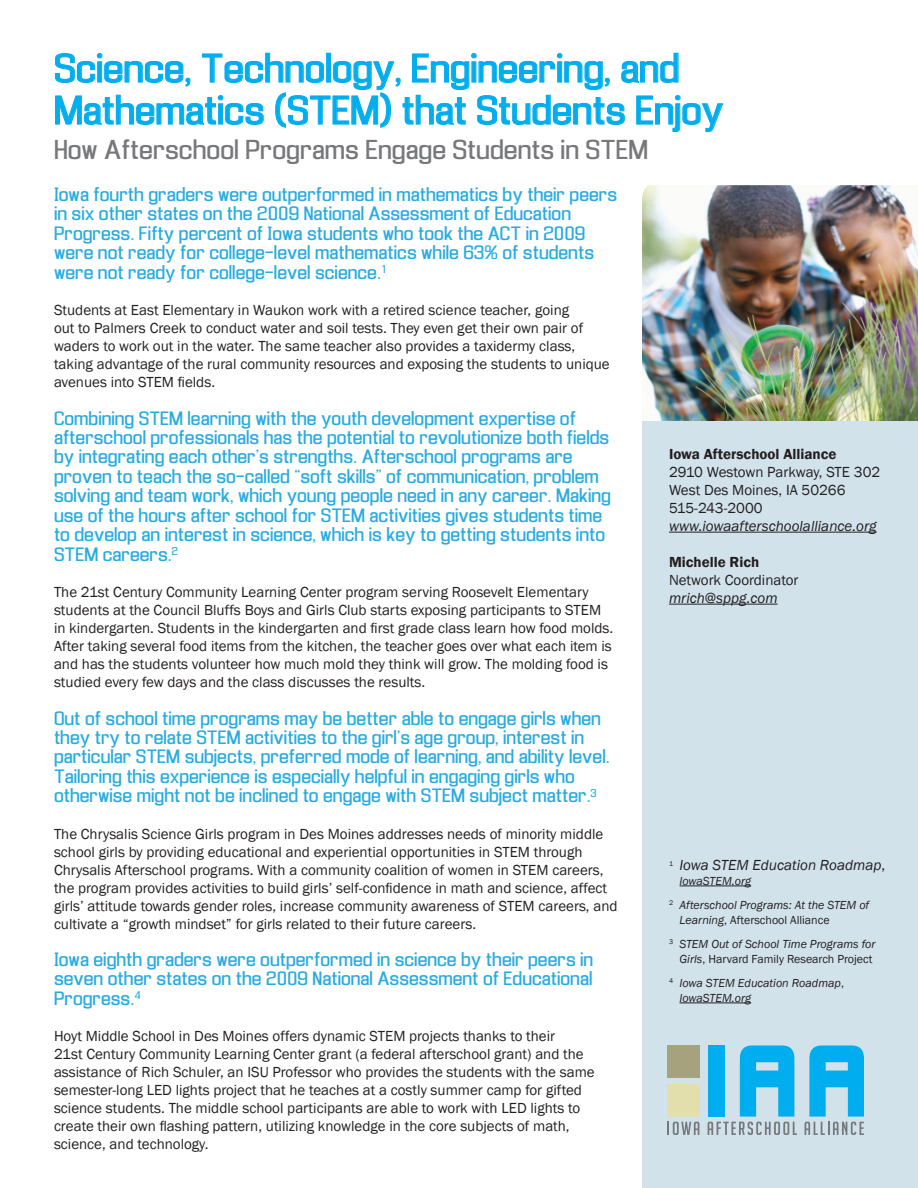
<style>
.page{position:relative;width:918px;height:1188px;background:#fff}
.page>*{position:absolute;margin:0;border:0;box-sizing:border-box;transform-origin:0 0}
.t1{font:37.5px/42px "Enigmatic";color:#00aeef}
.t2{font:25.5px "Enigmatic";color:#77787c}
.t3{font:18px/19.5px "Enigmatic";color:#27abe2}
.t4{font:15px/18px "Franklin Gothic";color:#231f20}
.t5{font:italic 15px "Franklin Gothic";color:#231f20}
.t6{font:600 15px "Franklin Gothic";color:#231f20}
.t7{font:italic 12px/24px "Franklin Gothic";color:#231f20}
.t8{font:12px/24px "Franklin Gothic";color:#231f20}
.s1{font-style:normal}
.s2{font-style:italic}
</style>
<div class="page">
<img style="left:642px;top:185px;width:276px;height:237px">
<div style="left:642px;top:422px;width:276px;height:766px;background:#d1e2eb"></div>
<hr style="left:669px;top:532px;width:208px;height:1px;background:#231f20">
<hr style="left:669px;top:604px;width:109px;height:1px;background:#231f20">
<hr style="left:680px;top:886px;width:71px;height:1px;background:#231f20">
<hr style="left:680px;top:1003px;width:71px;height:1px;background:#231f20">
<svg style="left:668px;top:1122px;width:31px;height:13px"></svg>
<svg style="left:708px;top:1045px;width:89px;height:90px"></svg>
<svg style="left:805px;top:1045px;width:59px;height:90px"></svg>
<div style="left:668px;top:1084px;width:32px;height:33px;background:#e2dfad"></div>
<div style="left:668px;top:1045px;width:32px;height:32px;background:#a5a27d"></div>
<svg style="left:55px;top:53px;width:668px;height:79px"></svg>
<h1 class="t1" style="left:54px;top:48px;width:671px">Science, Technology, Engineering, and<br>Mathematics (STEM) that Students Enjoy</h1>
<h2 class="t2" style="left:54px;top:135px;width:596px">How Afterschool Programs Engage Students in STEM</h2>
<p class="t3" style="left:54px;top:185px;width:565px">Iowa fourth graders were outperformed in mathematics by their peers in six other states on the 2009 National Assessment of Education Progress. Fifty percent of Iowa students who took the ACT in 2009 were not ready for college-level mathematics while 63% of students were not ready for college-level science.<sup>1</sup></p>
<p class="t4" style="left:54px;top:301px;width:557px">Students at East Elementary in Waukon work with a retired science teacher, going<br>out to Palmers Creek to conduct water and soil tests. They even get their own pair of waders to work out in the water. The same teacher also provides a taxidermy class, taking advantage of the rural community resources and exposing the students to unique avenues into STEM fields.</p>
<p class="t3" style="left:54px;top:408px;width:558px">Combining STEM learning with the youth development expertise of afterschool professionals has the potential to revolutionize both fields by integrating each other’s strengths. Afterschool programs are proven to teach the so-called “soft skills” of communication, problem solving and team work, which young people need in any career. Making use of the hours after school for STEM activities gives students time to develop an interest in science, which is key to getting students into STEM careers.<sup>2</sup></p>
<p class="t4" style="left:54px;top:583px;width:561px">The 21st Century Community Learning Center program serving Roosevelt Elementary students at the Council Bluffs Boys and Girls Club starts exposing participants to STEM in kindergarten. Students in the kindergarten and first grade class learn how food molds.<br>After taking several food items from the kitchen, the teacher goes over what each item is and has the students volunteer how much mold they think will grow. The molding food is studied every few days and the class discusses the results.</p>
<p class="t3" style="left:54px;top:708px;width:557px">Out of school time programs may be better able to engage girls when they try to relate STEM activities to the girl’s age group, interest in particular STEM subjects, preferred mode of learning, and ability level.<br>Tailoring this experience is especially helpful in engaging girls who otherwise might not be inclined to engage with STEM subject matter.<sup>3</sup></p>
<p class="t4" style="left:54px;top:825px;width:565px">The Chrysalis Science Girls program in Des Moines addresses needs of minority middle school girls by providing educational and experiential opportunities in STEM through Chrysalis Afterschool programs. With a community coalition of women in STEM careers, the program provides activities to build girls’ self-confidence in math and science, affect girls’ attitude towards gender roles, increase community awareness of STEM careers, and cultivate a “growth mindset” for girls related to their future careers.</p>
<p class="t3" style="left:54px;top:950px;width:541px;text-align:justify">Iowa eighth graders were outperformed in science by their peers in seven other states on the 2009 National Assessment of Educational Progress.<sup>4</sup></p>
<p class="t4" style="left:54px;top:1027px;width:542px">Hoyt Middle School in Des Moines offers dynamic STEM projects thanks to their<br>21st Century Community Learning Center grant (a federal afterschool grant) and the assistance of Rich Schuler, an ISU Professor who provides the students with the same semester-long LED lights project that he teaches at a costly summer camp for gifted science students. The middle school participants are able to work with LED lights to create their own flashing pattern, utilizing knowledge in the core subjects of math, science, and technology.</p>
<p class="t6" style="left:669px;top:445px;width:169px">Iowa Afterschool Alliance</p>
<p class="t4" style="left:669px;top:463px;width:213px">2910 Westown Parkway, STE 302<br>West Des Moines, IA 50266<br>515-243-2000</p>
<p class="t5" style="left:669px;top:517px;width:209px">www.iowaafterschoolalliance.org</p>
<p class="t6" style="left:669px;top:553px;width:92px">Michelle Rich</p>
<p class="t4" style="left:669px;top:571px;width:131px">Network Coordinator</p>
<p class="t5" style="left:669px;top:589px;width:110px">mrich@sppg.com</p>
<p class="t5" style="left:669px;top:856px;width:218px"><sup>1</sup> Iowa STEM Education Roadmap<span class="s1">,</span></p>
<p class="t7" style="left:669px;top:869px;width:202px;text-indent:10px">IowaSTEM.org<br><sup>2</sup> Afterschool Programs: At the STEM of</p>
<p class="t7" style="left:669px;top:908px;width:208px;text-indent:10px">Learning<span class="s1">, Afterschool Alliance<br></span><sup>3</sup> STEM Out of School Time Programs for</p>
<p class="t8" style="left:669px;top:947px;width:205px;text-indent:10px"><span class="s2">Girls</span>, Harvard Family Research Project<br><sup>4</sup> <span class="s2">Iowa STEM Education Roadmap</span>,</p>
<p class="t7" style="left:680px;top:986px;width:73px">IowaSTEM.org</p>
</div>
